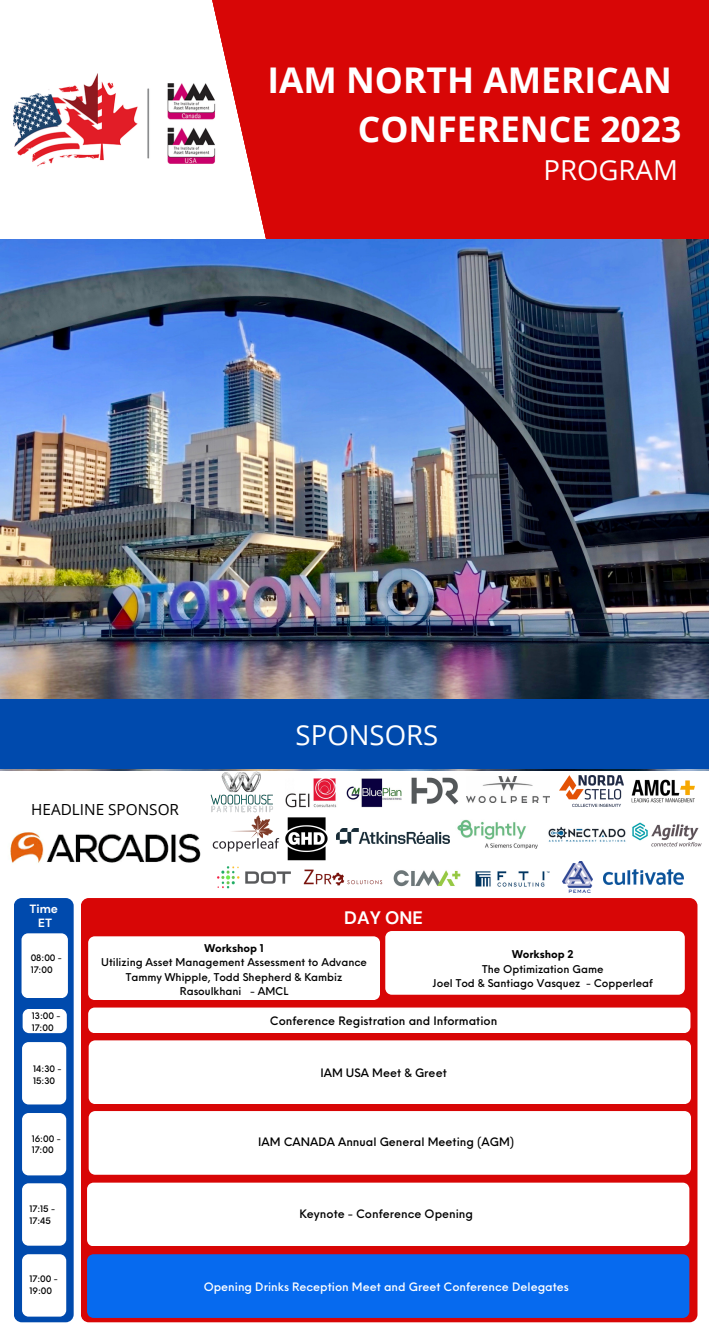
<style>
.page{position:relative;width:709px;height:1326px;background:#fff}
.page>*{position:absolute;margin:0;border:0;box-sizing:border-box;transform-origin:0 0}
.t1{font:700 35.44px "Open Sans";color:#fff}
.t2{font:27.56px "Open Sans";color:#fff}
.t3{font:700 18.03px "DM Sans";color:#fff}
.t4{font:15.31px "Open Sans";color:#000}
.t5{font:700 11.9px "DM Sans";color:#fff}
.t6{font:500 11.38px "Neue Einstellung";color:#000}
.t7{font:500 11.38px "Neue Einstellung";color:#fff}
.t8{font:500 10.5px/14.4px "Neue Einstellung";color:#000;text-align:center}
.t9{font:700 10.5px "Neue Einstellung";color:#000}
.t10{font:500 8.75px "Neue Einstellung";color:#000}
</style>
<div class="page">
<div style="left:14px;top:898px;width:60px;height:424px;background:#004aad;border-radius:8px"></div>
<div style="left:81px;top:898px;width:616px;height:424px;background:#d80606;border-radius:8px"></div>
<div style="left:88px;top:1007px;width:602px;height:26px;background:#fff"></div>
<div style="left:89px;top:1111px;width:602px;height:63px;background:#fff"></div>
<div style="left:22px;top:933px;width:46px;height:65px;background:#fff;border-radius:7px"></div>
<div style="left:87px;top:1182px;width:602px;height:64px;background:#fff"></div>
<div style="left:87px;top:1254px;width:602px;height:64px;background:#066aef"></div>
<div style="left:23px;top:1009px;width:44px;height:24px;background:#fff;border-radius:7px"></div>
<div style="left:22px;top:1113px;width:44px;height:62px;background:#fff;border-radius:7px"></div>
<div style="left:22px;top:1183px;width:44px;height:62px;background:#fff;border-radius:7px"></div>
<div style="left:22px;top:1254px;width:44px;height:62px;background:#fff;border-radius:7px"></div>
<div style="left:0;top:0;width:709px;height:266px;background:#d80606"></div>
<svg style="left:0;top:0;width:266px;height:239px;fill:#fff"></svg>
<img style="left:0;top:239px;width:709px;height:531px">
<img style="left:5px;top:70px;width:218px;height:101px">
<div style="left:0;top:699px;width:709px;height:70px;background:#004aad"></div>
<img style="left:208px;top:770px;width:68px;height:43px">
<img style="left:212px;top:815px;width:68px;height:37px">
<img style="left:285px;top:817px;width:43px;height:44px">
<img style="left:411px;top:777px;width:47px;height:27px">
<img style="left:285px;top:778px;width:117px;height:29px">
<img style="left:466px;top:776px;width:84px;height:26px">
<img style="left:457px;top:819px;width:81px;height:30px">
<img style="left:603px;top:870px;width:80px;height:15px">
<img style="left:548px;top:826px;width:78px;height:16px">
<img style="left:393px;top:870px;width:67px;height:17px">
<img style="left:303px;top:869px;width:80px;height:17px">
<img style="left:10px;top:832px;width:191px;height:31px">
<img style="left:475px;top:871px;width:75px;height:16px">
<img style="left:560px;top:776px;width:63px;height:30px">
<img style="left:631px;top:780px;width:64px;height:22px">
<img style="left:217px;top:866px;width:74px;height:23px">
<div style="left:89px;top:1040px;width:602px;height:64px;background:#fff"></div>
<div style="left:22px;top:1042px;width:44px;height:62px;background:#fff;border-radius:7px"></div>
<img style="left:562px;top:861px;width:30px;height:32px">
<svg style="left:88px;top:931px;width:597px;height:69px;background:#fbe9e9"></svg>
<img style="left:336px;top:828px;width:114px;height:15px">
<img style="left:632px;top:822px;width:70px;height:25px">
<p class="t1" style="left:267px;top:55px;width:406px">IAM NORTH AMERICAN</p>
<p class="t1" style="left:358px;top:104px;width:325px">CONFERENCE 2023</p>
<p class="t2" style="left:543px;top:151px;width:136px">PROGRAM</p>
<p class="t4" style="left:31px;top:798px;width:149px">HEADLINE SPONSOR</p>
<p class="t2" style="left:296px;top:716px;width:144px">SPONSORS</p>
<p class="t5" style="left:30px;top:901px;width:30px">Time</p>
<p class="t5" style="left:38px;top:915px;width:15px">ET</p>
<p class="t3" style="left:344px;top:906px;width:80px">DAY ONE</p>
<p class="t10" style="left:31px;top:950px;width:33px">08:00 -</p>
<p class="t10" style="left:31px;top:961px;width:23px">17:00</p>
<p class="t9" style="left:204px;top:938px;width:61px">Workshop 1</p>
<p class="t8" style="left:101px;top:954px;width:267px">Utilizing Asset Management Assessment to Advance<br>Tammy Whipple, Todd Shepherd &amp; Kambiz<br>Rasoulkhani - AMCL</p>
<p class="t9" style="left:512px;top:945px;width:63px">Workshop 2</p>
<p class="t8" style="left:482px;top:960px;width:123px">The Optimization Game</p>
<p class="t8" style="left:433px;top:975px;width:222px">Joel Tod &amp; Santiago Vasquez - Copperleaf</p>
<p class="t10" style="left:32px;top:1008px;width:30px">13:00 -</p>
<p class="t10" style="left:32px;top:1020px;width:23px">17:00</p>
<p class="t6" style="left:270px;top:1010px;width:229px">Conference Registration and Information</p>
<p class="t10" style="left:33px;top:1061px;width:30px">14:30 -</p>
<p class="t10" style="left:33px;top:1073px;width:24px">15:30</p>
<p class="t6" style="left:320px;top:1062px;width:128px">IAM USA Meet &amp; Greet</p>
<p class="t10" style="left:32px;top:1130px;width:30px">16:00 -</p>
<p class="t10" style="left:32px;top:1142px;width:23px">17:00</p>
<p class="t6" style="left:258px;top:1131px;width:257px">IAM CANADA Annual General Meeting (AGM)</p>
<p class="t10" style="left:30px;top:1201px;width:27px">17:15 -</p>
<p class="t10" style="left:30px;top:1212px;width:23px">17:45</p>
<p class="t6" style="left:299px;top:1204px;width:175px">Keynote - Conference Opening</p>
<p class="t10" style="left:30px;top:1271px;width:30px">17:00 -</p>
<p class="t10" style="left:30px;top:1283px;width:24px">19:00</p>
<p class="t7" style="left:204px;top:1276px;width:367px">Opening Drinks Reception Meet and Greet Conference Delegates</p>
</div>
